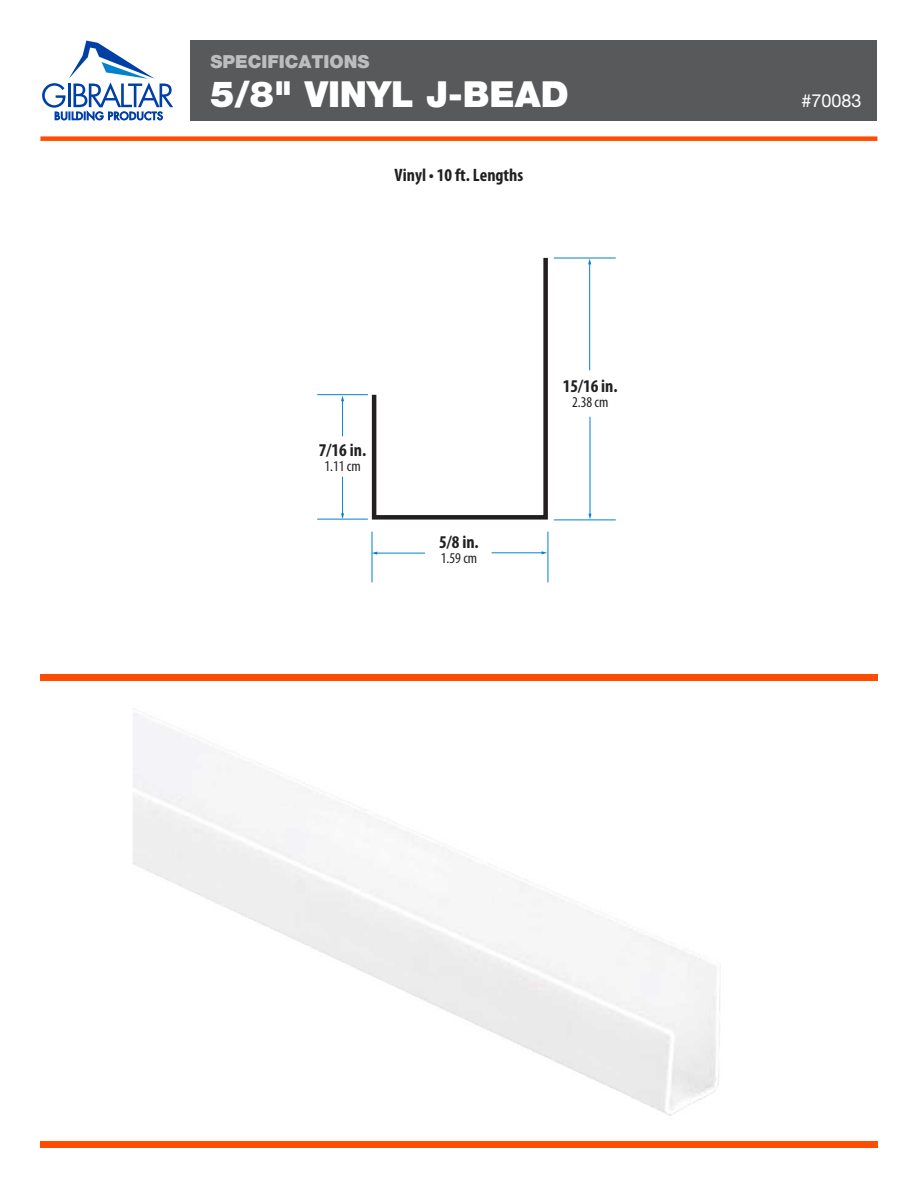
<style>
.page{position:relative;width:918px;height:1188px;background:#fff}
.page>*{position:absolute;margin:0;border:0;box-sizing:border-box;transform-origin:0 0}
.t1{font:900 36px "Helvetica Neue";color:#fff}
.t2{font:700 condensed 18px "Myriad Pro";color:#221f1f}
.t3{font:900 18px "Helvetica Neue";color:#bbbdbf}
.t4{font:18px "Helvetica Neue";color:#fff}
.t5{font:condensed 15px "Myriad Pro";color:#221f1f}
</style>
<div class="page">
<div style="left:190px;top:40px;width:687px;height:81px;background:#58595b"></div>
<svg style="left:42px;top:41px;width:131px;height:80px"></svg>
<div style="left:40px;top:136px;width:837px;height:5px;background:#ff4c00"></div>
<div style="left:40px;top:1141px;width:838px;height:6px;background:#ff4c00"></div>
<div style="left:40px;top:674px;width:837px;height:6px;background:#ff4c00"></div>
<svg style="left:371px;top:257px;width:177px;height:263px"></svg>
<hr style="left:372px;top:532px;width:1px;height:50px;background:#0083ca">
<hr style="left:317px;top:519px;width:51px;height:1px;background:#0083ca">
<hr style="left:317px;top:394px;width:51px;height:1px;background:#0083ca">
<hr style="left:548px;top:532px;width:1px;height:50px;background:#0083ca">
<hr style="left:376px;top:553px;width:49px;height:1px;background:#0083ca">
<svg style="left:372px;top:552px;width:5px;height:3px"></svg>
<hr style="left:492px;top:552px;width:51px;height:1px;background:#0083ca">
<hr style="left:554px;top:258px;width:62px;height:1px;background:#0083ca">
<hr style="left:554px;top:520px;width:62px;height:1px;background:#0083ca">
<hr style="left:590px;top:417px;width:1px;height:98px;background:#0083ca">
<svg style="left:588px;top:514px;width:4px;height:5px"></svg>
<hr style="left:589px;top:263px;width:1px;height:107px;background:#0083ca">
<hr style="left:342px;top:477px;width:1px;height:37px;background:#0083ca">
<svg style="left:341px;top:513px;width:3px;height:6px"></svg>
<hr style="left:342px;top:400px;width:1px;height:36px;background:#0083ca">
<p class="t3" style="left:211px;top:51px;width:161px">SPECIFICATIONS</p>
<h1 class="t1" style="left:211px;top:73px;width:360px">5/8" VINYL J-BEAD</h1>
<p class="t2" style="left:395px;top:163px;width:130px">Vinyl • 10 ft. Lengths</p>
<p class="t2" style="left:319px;top:439px;width:49px">7/16 in.</p>
<p class="t5" style="left:324px;top:457px;width:38px">1.11 cm</p>
<p class="t2" style="left:439px;top:531px;width:41px">5/8 in.</p>
<p class="t5" style="left:441px;top:549px;width:38px">1.59 cm</p>
<p class="t2" style="left:563px;top:375px;width:57px">15/16 in.</p>
<p class="t5" style="left:572px;top:393px;width:38px">2.38 cm</p>
<p class="t4" style="left:801px;top:90px;width:62px">#70083</p>
</div>
